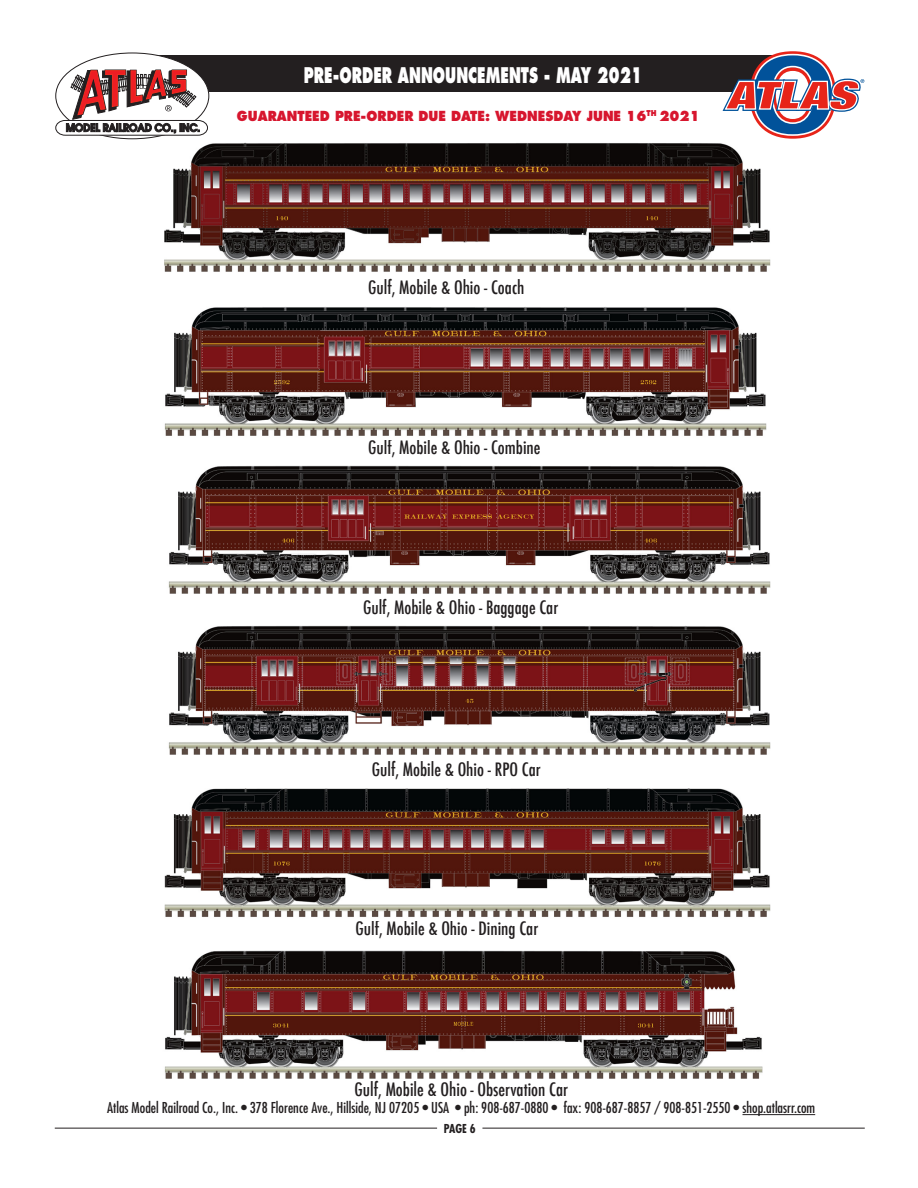
<style>
.page{position:relative;width:918px;height:1188px;background:#fff}
.page>*{position:absolute;margin:0;border:0;box-sizing:border-box;transform-origin:0 0}
.t1{font:800 21px "Futura";color:#fff;scale:.65 1}
.t2{font:500 condensed 18px "Futura";color:#231f20}
.t3{font:condensed 14.7px "Futura";color:#231f20}
.t4{font:800 13.5px "Futura";color:#d7162e;scale:.9 1}
.t5{font:700 condensed 12px "Futura";color:#231f20}
</style>
<div class="page">
<hr style="left:742px;top:1114px;width:73px;height:1px;background:#231f20">
<div style="left:111px;top:55px;width:663px;height:37px;background:#231f20"></div>
<div style="left:56px;top:53px;width:153px;height:86px;background:#fff;border-radius:50%"></div>
<svg style="left:55px;top:68px;width:153px;height:68px"></svg>
<svg style="left:722px;top:51px;width:142px;height:88px"></svg>
<hr style="left:55px;top:1128px;width:382px;height:1px;background:#231f20">
<hr style="left:482px;top:1128px;width:383px;height:1px;background:#231f20">
<img style="left:164px;top:142px;width:606px;height:130px">
<img style="left:164px;top:307px;width:603px;height:129px">
<img style="left:168px;top:465px;width:602px;height:129px">
<img style="left:168px;top:626px;width:602px;height:128px">
<img style="left:164px;top:788px;width:606px;height:129px">
<img style="left:164px;top:951px;width:599px;height:127px">
<p class="t1" style="left:304px;top:62px;width:522px">PRE-ORDER ANNOUNCEMENTS - MAY 2021</p>
<p class="t4" style="left:237px;top:107px;width:516px">GUARANTEED PRE-ORDER DUE DATE: WEDNESDAY JUNE 16<sup>TH</sup> 2021</p>
<p class="t2" style="left:368px;top:276px;width:158px">Gulf, Mobile &amp; Ohio - Coach</p>
<p class="t2" style="left:368px;top:436px;width:174px">Gulf, Mobile &amp; Ohio - Combine</p>
<p class="t2" style="left:363px;top:596px;width:197px">Gulf, Mobile &amp; Ohio - Baggage Car</p>
<p class="t2" style="left:372px;top:758px;width:170px">Gulf, Mobile &amp; Ohio - RPO Car</p>
<p class="t2" style="left:355px;top:917px;width:184px">Gulf, Mobile &amp; Ohio - Dining Car</p>
<p class="t2" style="left:355px;top:1078px;width:215px">Gulf, Mobile &amp; Ohio - Observation Car</p>
<p class="t3" style="left:107px;top:1099px;width:710px">Atlas Model Railroad Co., Inc. • 378 Florence Ave., Hillside, NJ 07205 • USA • ph: 908-687-0880 • fax: 908-687-8857 / 908-851-2550 • shop.atlasrr.com</p>
<p class="t5" style="left:444px;top:1121px;width:34px">PAGE 6</p>
</div>
